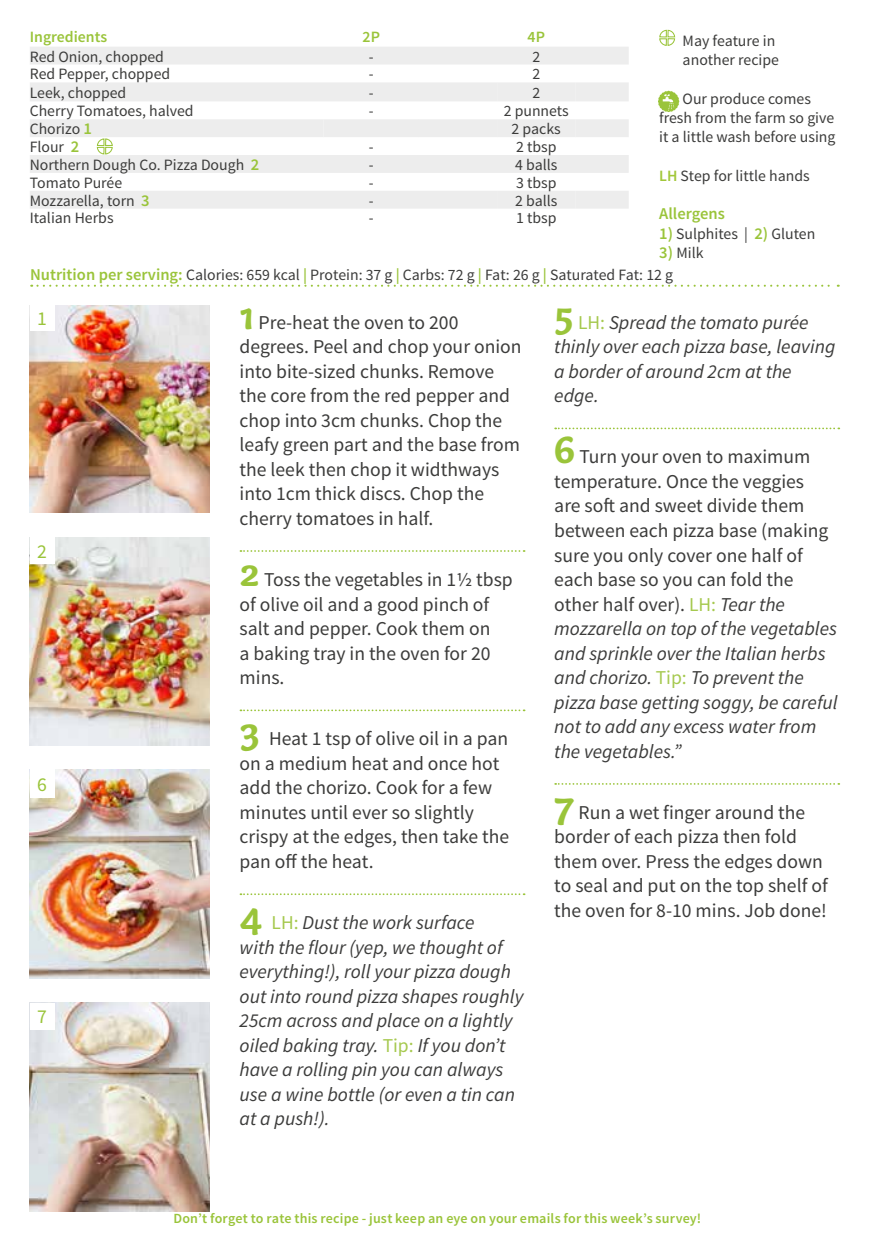
<style>
.page{position:relative;width:869px;height:1241px;background:#fff}
.page>*{position:absolute;margin:0;border:0;box-sizing:border-box;transform-origin:0 0}
.t1{font:19.6px/24.5px "Source Sans Pro";color:#3c3c3b}
.t2{font:italic 19.6px/24.5px "Source Sans Pro";color:#3c3c3b}
.t3{font:19.6px "Source Sans Pro";color:#9ac43a}
.t4{font:600 16.45px "Source Sans Pro";color:#9ac43a}
.t5{font:15.75px/19.2px "Source Sans Pro";color:#3c3c3b}
.t6{font:600 15.75px "Source Sans Pro";color:#9ac43a}
.t7{font:600 14px "Source Sans Pro";letter-spacing:.015em;color:#9ac43a}
.s1{font-weight:600;font-size:16.45px;color:#9ac43a}
.s2{font-weight:600;color:#a2c73a}
.s3{font-weight:600;color:#9ac43a}
.s4{font-family:"Capucine Basic";font-weight:700;font-size:41.12px;color:#9ac43a}
.s5{font-family:"Capucine Basic";font-weight:700;font-style:normal;font-size:41.12px;color:#9ac43a}
.s6{font-style:normal;color:#a6c94f}
.s7{color:#a6c94f}
.s8{font-style:italic}
</style>
<div class="page">
<img style="left:30px;top:1002px;width:180px;height:208px">
<img style="left:30px;top:769px;width:180px;height:209px">
<img style="left:30px;top:305px;width:180px;height:207px">
<img style="left:30px;top:537px;width:180px;height:208px">
<svg style="left:240px;top:550px;width:284px;height:2px"></svg>
<svg style="left:240px;top:709px;width:284px;height:2px"></svg>
<svg style="left:240px;top:893px;width:284px;height:2px"></svg>
<svg style="left:555px;top:427px;width:283px;height:2px"></svg>
<svg style="left:555px;top:783px;width:283px;height:1px"></svg>
<svg style="left:31px;top:284px;width:807px;height:3px"></svg>
<svg style="left:659px;top:29px;width:16px;height:17px"></svg>
<div style="left:30px;top:47px;width:598px;height:17px;background:#ededed"></div>
<svg style="left:30px;top:82px;width:598px;height:126px;fill:#ededed"></svg>
<div style="left:30px;top:304px;width:25px;height:26px;background:#fff"></div>
<div style="left:30px;top:537px;width:25px;height:26px;background:#fff"></div>
<div style="left:30px;top:769px;width:25px;height:29px;background:#fff"></div>
<div style="left:30px;top:1002px;width:25px;height:27px;background:#fff"></div>
<svg style="left:658px;top:91px;width:21px;height:21px"></svg>
<svg style="left:96px;top:138px;width:17px;height:17px"></svg>
<p class="t6" style="left:30px;top:26px;width:79px">Ingredients</p>
<p class="t6" style="left:362px;top:26px;width:19px">2P</p>
<p class="t6" style="left:527px;top:26px;width:19px">4P</p>
<p class="t5" style="left:30px;top:47px;width:136px">Red Onion, chopped</p>
<p class="t5" style="left:368px;top:47px;width:6px">-</p>
<p class="t5" style="left:532px;top:47px;width:9px">2</p>
<p class="t5" style="left:30px;top:65px;width:142px">Red Pepper, chopped</p>
<p class="t5" style="left:368px;top:65px;width:6px">-</p>
<p class="t5" style="left:532px;top:65px;width:9px">2</p>
<p class="t5" style="left:30px;top:83px;width:98px">Leek, chopped</p>
<p class="t5" style="left:368px;top:83px;width:6px">-</p>
<p class="t5" style="left:532px;top:83px;width:9px">2</p>
<p class="t5" style="left:30px;top:102px;width:165px">Cherry Tomatoes, halved</p>
<p class="t5" style="left:368px;top:102px;width:6px">-</p>
<p class="t5" style="left:503px;top:102px;width:67px">2 punnets</p>
<p class="t5" style="left:30px;top:120px;width:64px">Chorizo <span class="s1">1</span></p>
<p class="t5" style="left:511px;top:119px;width:51px">2 packs</p>
<p class="t5" style="left:30px;top:138px;width:51px">Flour <span class="s1">2</span></p>
<p class="t5" style="left:368px;top:137px;width:6px">-</p>
<p class="t5" style="left:515px;top:137px;width:42px">2 tbsp</p>
<p class="t5" style="left:30px;top:155px;width:231px">Northern Dough Co. Pizza Dough <span class="s1">2</span></p>
<p class="t5" style="left:368px;top:155px;width:6px">-</p>
<p class="t5" style="left:515px;top:155px;width:44px">4 balls</p>
<p class="t5" style="left:30px;top:173px;width:94px">Tomato Purée</p>
<p class="t5" style="left:368px;top:173px;width:6px">-</p>
<p class="t5" style="left:515px;top:173px;width:42px">3 tbsp</p>
<p class="t5" style="left:30px;top:191px;width:121px">Mozzarella, torn <span class="s1">3</span></p>
<p class="t5" style="left:368px;top:191px;width:6px">-</p>
<p class="t5" style="left:515px;top:191px;width:44px">2 balls</p>
<p class="t5" style="left:30px;top:209px;width:85px">Italian Herbs</p>
<p class="t5" style="left:368px;top:209px;width:6px">-</p>
<p class="t5" style="left:515px;top:209px;width:42px">1 tbsp</p>
<p class="t5" style="left:682px;top:31px;width:98px">May feature in another recipe</p>
<p class="t5" style="left:659px;top:89px;width:178px;text-align:center">Our produce comes<br>fresh from the farm so give it a little wash before using</p>
<p class="t5" style="left:659px;top:166px;width:152px"><span class="s2">LH</span> Step for little hands</p>
<p class="t4" style="left:659px;top:203px;width:67px">Allergens</p>
<p class="t5" style="left:659px;top:224px;width:158px"><span class="s1">1)</span> Sulphites | <span class="s1">2)</span> Gluten</p>
<p class="t5" style="left:659px;top:243px;width:46px"><span class="s1">3)</span> Milk</p>
<p class="t5" style="left:30px;top:265px;width:644px"><span class="s1">Nutrition per serving:</span> Calories: 659 kcal <span class="s3">|</span> Protein: 37 g <span class="s3">|</span> Carbs: 72 g <span class="s3">|</span> Fat: 26 g <span class="s3">|</span> Saturated Fat: 12 g</p>
<p class="t3" style="left:37px;top:306px;width:11px">1</p>
<p class="t3" style="left:37px;top:539px;width:11px">2</p>
<p class="t3" style="left:37px;top:772px;width:11px">6</p>
<p class="t3" style="left:37px;top:1004px;width:11px">7</p>
<p class="t1" style="left:239px;top:310px;width:283px"><span class="s4">1</span> Pre-heat the oven to 200 degrees. Peel and chop your onion into bite-sized chunks. Remove the core from the red pepper and chop into 3cm chunks. Chop the leafy green part and the base from the leek then chop it widthways into 1cm thick discs. Chop the cherry tomatoes in half.</p>
<p class="t1" style="left:239px;top:567px;width:274px"><span class="s4">2</span> Toss the vegetables in 1½ tbsp of olive oil and a good pinch of salt and pepper. Cook them on<br>a baking tray in the oven for 20 mins.</p>
<p class="t1" style="left:239px;top:726px;width:271px"><span class="s4">3</span> Heat 1 tsp of olive oil in a pan on a medium heat and once hot add the chorizo. Cook for a few minutes until ever so slightly crispy at the edges, then take the pan off the heat.</p>
<p class="t2" style="left:239px;top:910px;width:285px"><span class="s5">4</span> <span class="s6">LH:</span> Dust the work surface<br>with the flour (yep, we thought of everything!), roll your pizza dough out into round pizza shapes roughly<br>25cm across and place on a lightly oiled baking tray. <span class="s6">Tip:</span> If you don’t have a rolling pin you can always use a wine bottle (or even a tin can at a push!).</p>
<p class="t2" style="left:554px;top:310px;width:282px"><span class="s5">5</span> <span class="s6">LH:</span> Spread the tomato purée thinly over each pizza base, leaving a border of around 2cm at the edge.</p>
<p class="t1" style="left:554px;top:445px;width:285px"><span class="s4">6</span> Turn your oven to maximum temperature. Once the veggies<br>are soft and sweet divide them between each pizza base (making sure you only cover one half of each base so you can fold the other half over). <span class="s7">LH:</span> <span class="s8">Tear the mozzarella on top of the vegetables and sprinkle over the Italian herbs and chorizo.</span> <span class="s7">Tip:</span> <span class="s8">To prevent the pizza base getting soggy, be careful not to add any excess water from the vegetables.”</span></p>
<p class="t1" style="left:554px;top:800px;width:275px"><span class="s4">7</span> Run a wet finger around the border of each pizza then fold them over. Press the edges down to seal and put on the top shelf of the oven for 8-10 mins. Job done!</p>
<p class="t7" style="left:173px;top:1209px;width:529px">Don’t forget to rate this recipe - just keep an eye on your emails for this week’s survey!</p>
</div>
